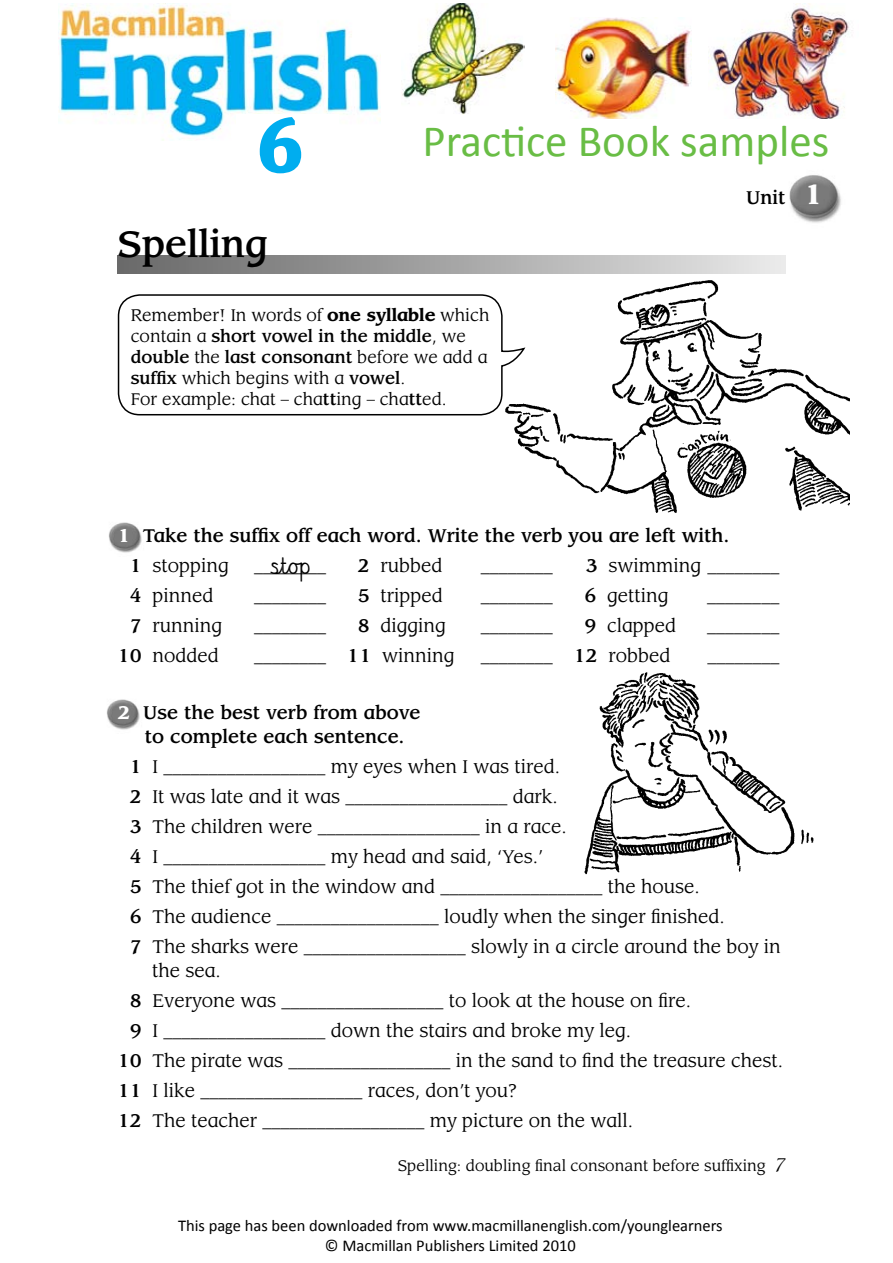
<style>
.page{position:relative;width:893px;height:1263px;background:#fff}
.page>*{position:absolute;margin:0;border:0;box-sizing:border-box;transform-origin:0 0}
.t1{font:700 78px "Cambria";color:#00adef}
.t2{font:45px "Calibri";color:#69bd45}
.t3{font:500 36px "Lea Inf";color:#000}
.t4{font:21px "Cursive Hand Four";color:#000}
.t5{font:18px/30px "Lea Inf";color:#000}
.t6{font:500 18px/30px "Lea Inf";color:#000}
.t7{font:16.5px/21px "Lea Inf";color:#000}
.t8{font:16.5px/19.8px "Calibri";color:#000;text-align:center}
.t9{font:15px "Leawood";color:#000}
.s1{font-weight:700}
.s2{font-weight:500}
.s3{font-family:"Leawood";font-weight:700;font-size:27px;color:#fff}
.s4{font-family:"Leawood";font-weight:700;color:#fff}
.s5{font-weight:400}
.s6{font-family:"Nablus Precursive"}
.s7{font-style:italic;font-size:18px}
</style>
<div class="page">
<img style="left:789px;top:175px;width:52px;height:48px">
<div style="left:118px;top:256px;width:667px;height:18px;background:linear-gradient(to right,#666,#e8e8e8)"></div>
<img style="left:109px;top:522px;width:33px;height:31px">
<img style="left:107px;top:699px;width:33px;height:31px">
<img style="left:514px;top:280px;width:335px;height:233px">
<svg style="left:117px;top:293px;width:408px;height:123px"></svg>
<img style="left:584px;top:672px;width:230px;height:203px">
<img style="left:402px;top:3px;width:122px;height:112px">
<img style="left:556px;top:17px;width:136px;height:101px">
<img style="left:710px;top:3px;width:139px;height:115px">
<img style="left:58px;top:3px;width:323px;height:138px">
<div style="left:237px;top:114px;width:102px;height:37px;background:#fff"></div>
<svg style="left:259px;top:117px;width:43px;height:57px"></svg>
<h1 class="t1" style="left:257px;top:97px;width:48px">6</h1>
<h2 class="t2" style="left:422px;top:113px;width:408px">Practice Book samples</h2>
<h3 class="t3" style="left:118px;top:223px;width:152px">Spelling</h3>
<p class="t7" style="left:131px;top:305px;width:360px">Remember! In words of <span class="s1">one syllable</span> which contain a <span class="s2">short vowel in the middle</span>, we <span class="s2">double</span> the <span class="s2">last consonant</span> before we add a <span class="s2">suffix</span> which begins with a <span class="s2">vowel</span>.<br>For example: chat – cha<span class="s2">tt</span>ing – cha<span class="s2">tt</span>ed.</p>
<p class="t6" style="left:746px;top:183px;width:79px">Unit <span class="s3">1</span></p>
<p class="t6" style="left:130px;top:521px;width:601px;text-indent:-12px"><span class="s4">1</span> Take the suffix off each word. Write the verb you are left with.<br>1 <span class="s5">stopping</span></p>
<p class="t5" style="left:254px;top:551px;width:73px">________</p>
<p class="t4" style="left:270px;top:553px;width:42px">ÍÊo<span class="s6">p</span></p>
<p class="t5" style="left:358px;top:551px;width:86px"><span class="s2">2</span> rubbed</p>
<p class="t5" style="left:586px;top:551px;width:195px"><span class="s2">3</span> swimming ________</p>
<p class="t5" style="left:481px;top:551px;width:73px">________</p>
<p class="t5" style="left:130px;top:581px;width:85px"><span class="s2">4</span> pinned</p>
<p class="t5" style="left:130px;top:611px;width:94px"><span class="s2">7</span> running</p>
<p class="t5" style="left:254px;top:581px;width:73px">________</p>
<p class="t5" style="left:254px;top:611px;width:73px">________</p>
<p class="t5" style="left:358px;top:581px;width:86px"><span class="s2">5</span> tripped</p>
<p class="t5" style="left:358px;top:611px;width:90px"><span class="s2">8</span> digging</p>
<p class="t5" style="left:481px;top:581px;width:73px">________</p>
<p class="t5" style="left:481px;top:611px;width:73px">________</p>
<p class="t5" style="left:584px;top:581px;width:86px"><span class="s2">6</span> getting</p>
<p class="t5" style="left:584px;top:611px;width:93px"><span class="s2">9</span> clapped</p>
<p class="t5" style="left:118px;top:641px;width:103px"><span class="s2">10</span> nodded</p>
<p class="t5" style="left:254px;top:641px;width:202px">________ <span class="s2">11</span> winning</p>
<p class="t5" style="left:481px;top:641px;width:191px">________ <span class="s2">12</span> robbed</p>
<p class="t5" style="left:707px;top:581px;width:73px">________</p>
<p class="t5" style="left:707px;top:611px;width:73px">________</p>
<p class="t5" style="left:707px;top:641px;width:73px">________</p>
<p class="t6" style="left:145px;top:701px;width:277px;line-height:24px;text-indent:-27px"><span class="s4">2</span> Use the best verb from above to complete each sentence.</p>
<p class="t5" style="left:130px;top:752px;width:652px"><span class="s2">1</span> I __________________ my eyes when I was tired.<br><span class="s2">2</span> It was late and it was __________________ dark.<br><span class="s2">3</span> The children were __________________ in a race.<br><span class="s2">4</span> I __________________ my head and said, ‘Yes.’<br><span class="s2">5</span> The thief got in the window and __________________ the house.<br><span class="s2">6</span> The audience __________________ loudly when the singer finished.<br><span class="s2">7</span> The sharks were __________________ slowly in a circle around the boy in</p>
<p class="t5" style="left:152px;top:956px;width:70px">the sea.</p>
<p class="t5" style="left:130px;top:986px;width:563px"><span class="s2">8</span> Everyone was __________________ to look at the house on fire.</p>
<p class="t5" style="left:130px;top:1016px;width:503px"><span class="s2">9</span> I __________________ down the stairs and broke my leg.</p>
<p class="t5" style="left:118px;top:1046px;width:667px"><span class="s2">10</span> The pirate was __________________ in the sand to find the treasure chest.</p>
<p class="t5" style="left:118px;top:1076px;width:401px"><span class="s2">11</span> I like __________________ races, don’t you?</p>
<p class="t5" style="left:118px;top:1106px;width:517px"><span class="s2">12</span> The teacher __________________ my picture on the wall.</p>
<p class="t9" style="left:398px;top:1156px;width:389px">Spelling: doubling final consonant before suffixing <span class="s7">7</span></p>
<p class="t8" style="left:178px;top:1214px;width:546px">This page has been downloaded from www.macmillanenglish.com/younglearners © Macmillan Publishers Limited 2010</p>
</div>
